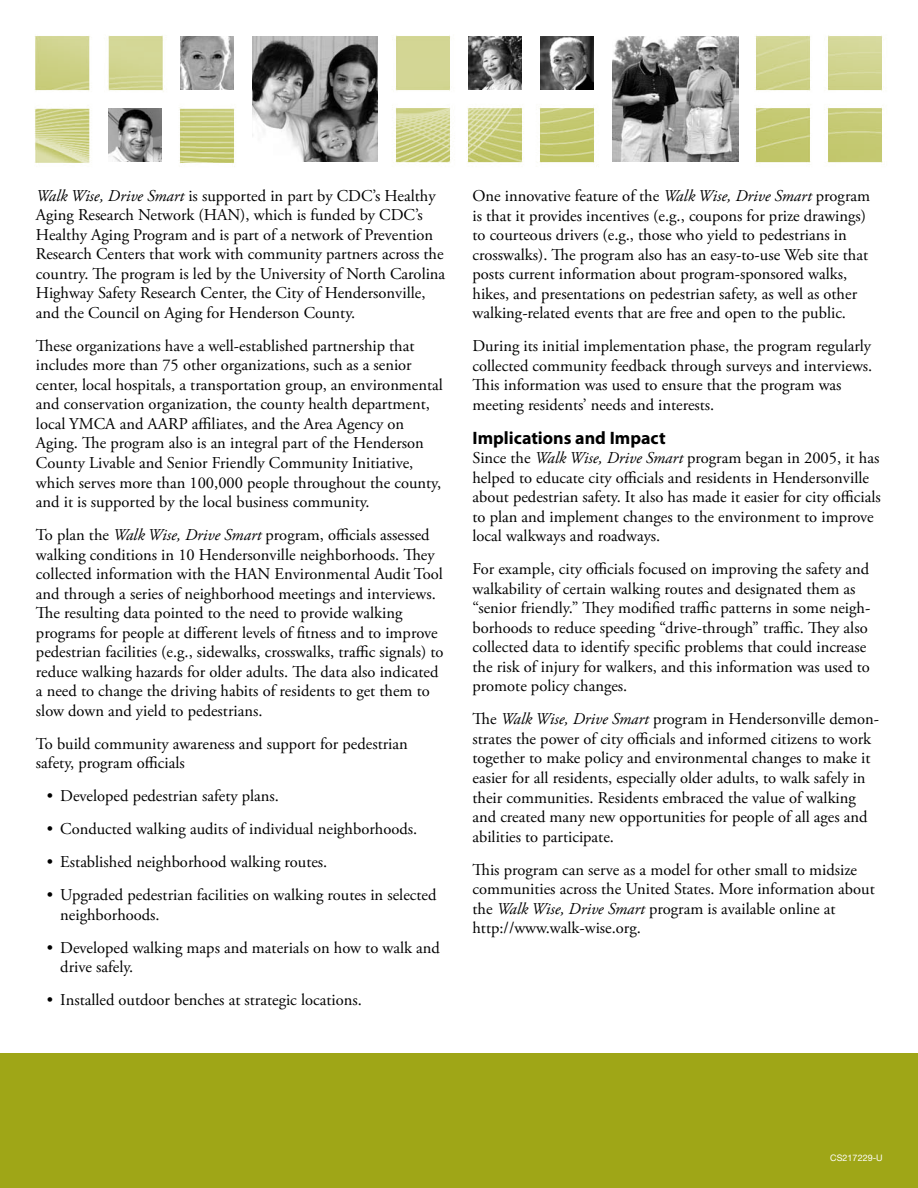
<style>
.page{position:relative;width:918px;height:1188px;background:#fff}
.page>*{position:absolute;margin:0;border:0;box-sizing:border-box;transform-origin:0 0}
.t1{font:700 18px "Myriad Pro";color:#000}
.Bullet_List{font:16.5px/19.5px "Adobe Garamond Pro";color:#000}
.t2{font:9px "Helvetica Neue LT Std";color:#fff}
.s1{font-style:italic}
</style>
<div class="page">
<img style="left:34px;top:35px;width:849px;height:132px">
<img style="left:252px;top:36px;width:126px;height:126px">
<img style="left:612px;top:36px;width:126px;height:126px">
<img style="left:180px;top:36px;width:54px;height:54px">
<img style="left:108px;top:108px;width:54px;height:54px">
<img style="left:468px;top:36px;width:54px;height:54px">
<img style="left:540px;top:36px;width:54px;height:54px">
<div style="left:0;top:1053px;width:918px;height:135px;background:#9fa617"></div>
<p class="Bullet_List" style="left:36px;top:187px;width:411px"><span class="s1">Walk Wise, Drive Smart</span> is supported in part by CDC’s Healthy Aging Research Network (HAN), which is funded by CDC’s Healthy Aging Program and is part of a network of Prevention Research Centers that work with community partners across the country. The program is led by the University of North Carolina Highway Safety Research Center, the City of Hendersonville, and the Council on Aging for Henderson County.</p>
<p class="Bullet_List" style="left:36px;top:337px;width:408px">These organizations have a well-established partnership that includes more than 75 other organizations, such as a senior center, local hospitals, a transportation group, an environmental and conservation organization, the county health department, local YMCA and AARP affiliates, and the Area Agency on Aging. The program also is an integral part of the Henderson County Livable and Senior Friendly Community Initiative, which serves more than 100,000 people throughout the county, and it is supported by the local business community.</p>
<p class="Bullet_List" style="left:36px;top:526px;width:409px">To plan the <span class="s1">Walk Wise, Drive Smart</span> program, officials assessed walking conditions in 10 Hendersonville neighborhoods. They collected information with the HAN Environmental Audit Tool and through a series of neighborhood meetings and interviews.<br>The resulting data pointed to the need to provide walking programs for people at different levels of fitness and to improve pedestrian facilities (e.g., sidewalks, crosswalks, traffic signals) to reduce walking hazards for older adults. The data also indicated a need to change the driving habits of residents to get them to slow down and yield to pedestrians.</p>
<p class="Bullet_List" style="left:36px;top:734px;width:373px">To build community awareness and support for pedestrian safety, program officials</p>
<p class="Bullet_List" style="left:47px;top:787px;width:234px">• Developed pedestrian safety plans.</p>
<p class="Bullet_List" style="left:47px;top:820px;width:372px">• Conducted walking audits of individual neighborhoods.</p>
<p class="Bullet_List" style="left:47px;top:853px;width:282px">• Established neighborhood walking routes.</p>
<p class="Bullet_List" style="left:60px;top:886px;width:378px;text-indent:-13px">• Upgraded pedestrian facilities on walking routes in selected neighborhoods.</p>
<p class="Bullet_List" style="left:60px;top:938px;width:381px;text-indent:-13px">• Developed walking maps and materials on how to walk and drive safely.</p>
<p class="Bullet_List" style="left:47px;top:991px;width:317px">• Installed outdoor benches at strategic locations.</p>
<p class="Bullet_List" style="left:473px;top:187px;width:399px">One innovative feature of the <span class="s1">Walk Wise, Drive Smart</span> program is that it provides incentives (e.g., coupons for prize drawings) to courteous drivers (e.g., those who yield to pedestrians in crosswalks). The program also has an easy-to-use Web site that posts current information about program-sponsored walks, hikes, and presentations on pedestrian safety, as well as other walking-related events that are free and open to the public.</p>
<p class="Bullet_List" style="left:473px;top:337px;width:401px">During its initial implementation phase, the program regularly collected community feedback through surveys and interviews.<br>This information was used to ensure that the program was meeting residents’ needs and interests.</p>
<h3 class="t1" style="left:472px;top:426px;width:195px">Implications and Impact</h3>
<p class="Bullet_List" style="left:472px;top:449px;width:410px">Since the <span class="s1">Walk Wise, Drive Smart</span> program began in 2005, it has helped to educate city officials and residents in Hendersonville about pedestrian safety. It also has made it easier for city officials to plan and implement changes to the environment to improve local walkways and roadways.</p>
<p class="Bullet_List" style="left:472px;top:560px;width:399px">For example, city officials focused on improving the safety and walkability of certain walking routes and designated them as “senior friendly.” They modified traffic patterns in some neigh&shy;borhoods to reduce speeding “drive-through” traffic. They also collected data to identify specific problems that could increase the risk of injury for walkers, and this information was used to promote policy changes.</p>
<p class="Bullet_List" style="left:472px;top:710px;width:408px">The <span class="s1">Walk Wise, Drive Smart</span> program in Hendersonville demon&shy;strates the power of city officials and informed citizens to work together to make policy and environmental changes to make it easier for all residents, especially older adults, to walk safely in their communities. Residents embraced the value of walking and created many new opportunities for people of all ages and abilities to participate.</p>
<p class="Bullet_List" style="left:472px;top:860px;width:404px">This program can serve as a model for other small to midsize communities across the United States. More information about the <span class="s1">Walk Wise, Drive Smart</span> program is available online at http://www.walk-wise.org.</p>
<p class="t2" style="left:830px;top:1152px;width:54px">CS217229-U</p>
</div>
